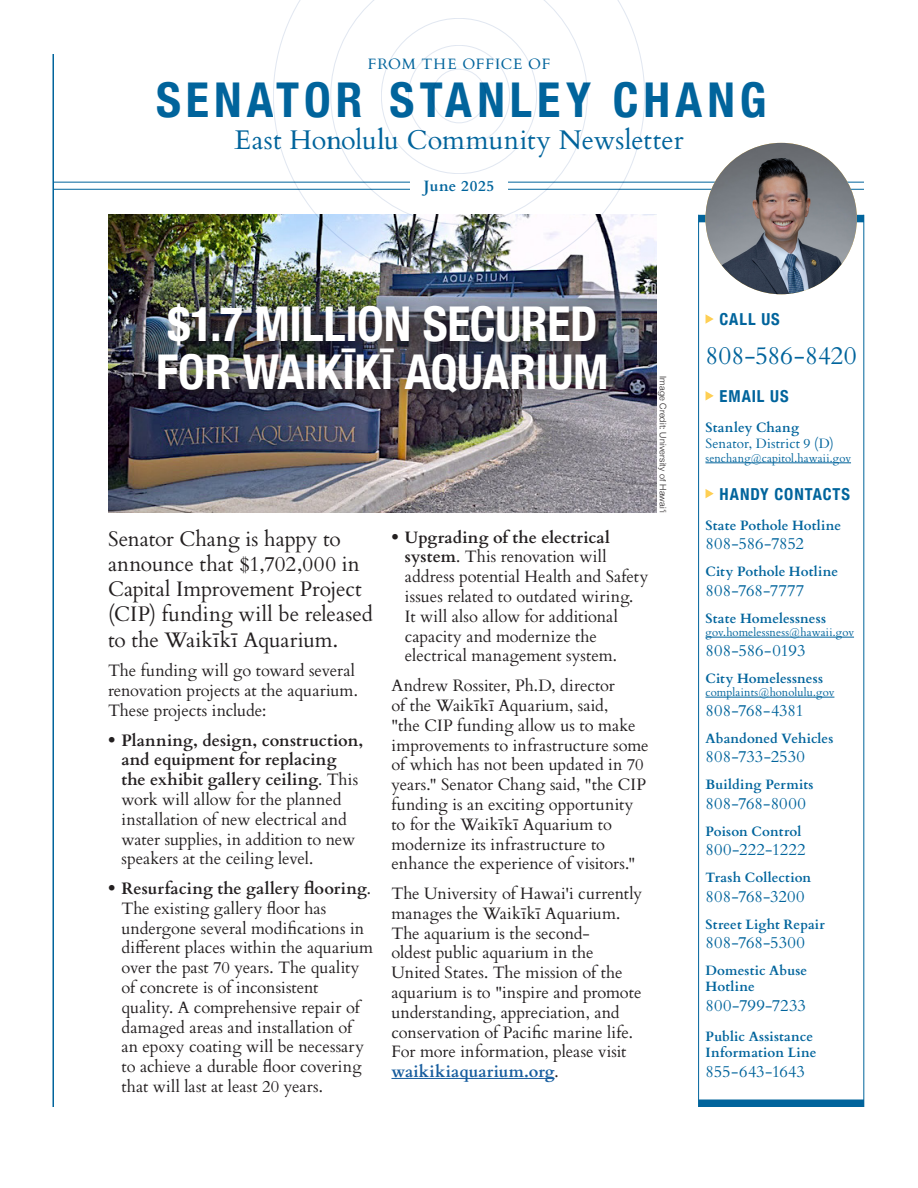
<style>
.page{position:relative;width:918px;height:1188px;background:#fff}
.page>*{position:absolute;margin:0;border:0;box-sizing:border-box;transform-origin:0 0}
.t1{font:700 condensed 48px/48px "Helvetica Neue";letter-spacing:-.005em;color:#fff}
.t2{font:700 condensed 48px "Helvetica Neue";letter-spacing:.105em;color:#01649c}
.t3{font:27px "Cardo";color:#01649c}
.t4{font:25.2px "Cardo";letter-spacing:-.005em;color:#01649c}
.t5{font:21px/25.2px "Cardo";letter-spacing:-.005em;color:#231f20}
.t6{font:16.5px/19.8px "Cardo";color:#231f20}
.t7{font:16.5px "Cardo";letter-spacing:.01em;color:#01649c}
.t8{font:700 condensed 16.5px "Helvetica Neue";letter-spacing:.055em;color:#01649c}
.t9{font:16.5px "Cardo";letter-spacing:-.01em;color:#01649c}
.t10{font:16.5px "Cardo";letter-spacing:-.015em;color:#01649c}
.t11{font:15px "Cardo";letter-spacing:.06em;color:#01649c}
.t12{font:700 15px "Cardo";letter-spacing:.04em;color:#01649c}
.t13{font:700 13.5px/16.2px "Cardo";letter-spacing:.01em;color:#01649c}
.t14{font:13.5px "Cardo";letter-spacing:.02em;color:#01649c}
.t15{font:11.25px "Cardo";letter-spacing:.01em;color:#01649c}
.t16{font:300 9px "Helvetica Neue";letter-spacing:.025em;color:#231f20}
.s1{font-weight:700}
.s2{font-weight:700;color:#175d9e}
</style>
<div class="page">
<hr style="left:52px;top:54px;width:2px;height:1053px;background:#01649c">
<img style="left:108px;top:215px;width:549px;height:298px">
<hr style="left:391px;top:1078px;width:163px;height:1px;background:#175d9e">
<hr style="left:54px;top:182px;width:810px;height:1px;background:#01649c">
<hr style="left:54px;top:189px;width:810px;height:1px;background:#01649c">
<div style="left:698px;top:215px;width:166px;height:7px;background:#01649c"></div>
<img style="left:705px;top:143px;width:152px;height:151px;border-radius:76px">
<img style="left:273px;top:0;width:372px;height:282px">
<svg style="left:331px;top:0;width:256px;height:224px"></svg>
<div style="left:432px;top:69px;width:54px;height:54px;border:1px solid #e1e7f1;border-radius:50%"></div>
<div style="left:698px;top:1100px;width:166px;height:7px;background:#01649c"></div>
<hr style="left:706px;top:463px;width:145px;height:1px;background:#01649c">
<hr style="left:706px;top:637px;width:148px;height:1px;background:#01649c">
<hr style="left:706px;top:697px;width:128px;height:1px;background:#01649c">
<svg style="left:706px;top:314px;width:8px;height:10px"></svg>
<svg style="left:706px;top:391px;width:8px;height:10px"></svg>
<svg style="left:706px;top:489px;width:8px;height:9px"></svg>
<hr style="left:864px;top:215px;width:1px;height:892px;background:#01649c">
<hr style="left:698px;top:215px;width:1px;height:892px;background:#01649c">
<div style="left:147px;top:294px;width:478px;height:117px;background:#231f20;opacity:.75"></div>
<p class="t11" style="left:368px;top:52px;width:184px">FROM THE OFFICE OF</p>
<p class="t2" style="left:156px;top:60px;width:612px">SENATOR STANLEY CHANG</p>
<p class="t3" style="left:235px;top:119px;width:451px">East Honolulu Community Newsletter</p>
<p class="t12" style="left:424px;top:174px;width:72px">June 2025</p>
<p class="t1" style="left:156px;top:297px;width:454px">$1.7 MILLION SECURED<br>FOR WAIKĪKĪ AQUARIUM</p>
<p class="t5" style="left:108px;top:525px;width:266px">Senator Chang is happy to announce that $1,702,000 in<br>Capital Improvement Project (CIP) funding will be released to the Waikīkī Aquarium.</p>
<p class="t6" style="left:108px;top:660px;width:252px">The funding will go toward several renovation projects at the aquarium.<br>These projects include:</p>
<p class="t6" style="left:122px;top:729px;width:243px;text-indent:-14px"><span class="s1">• Planning, design, construction, and equipment for replacing the exhibit gallery ceiling</span>. This work will allow for the planned installation of new electrical and water supplies, in addition to new speakers at the ceiling level.</p>
<p class="t6" style="left:122px;top:878px;width:253px;text-indent:-14px"><span class="s1">• Resurfacing the gallery flooring</span>.<br>The existing gallery floor has undergone several modifications in different places within the aquarium over the past 70 years. The quality of concrete is of inconsistent quality. A comprehensive repair of damaged areas and installation of<br>an epoxy coating will be necessary to achieve a durable floor covering that will last at least 20 years.</p>
<p class="t6" style="left:405px;top:526px;width:245px;text-indent:-14px"><span class="s1">• Upgrading of the electrical system</span>. This renovation will address potential Health and Safety issues related to outdated wiring.<br>It will also allow for additional capacity and modernize the electrical management system.</p>
<p class="t6" style="left:391px;top:675px;width:259px">Andrew Rossiter, Ph.D, director<br>of the Waikīkī Aquarium, said,<br>"the CIP funding allow us to make improvements to infrastructure some of which has not been updated in 70 years." Senator Chang said, "the CIP funding is an exciting opportunity to for the Waikīkī Aquarium to modernize its infrastructure to enhance the experience of visitors."</p>
<p class="t6" style="left:391px;top:883px;width:252px">The University of Hawai'i currently manages the Waikīkī Aquarium.<br>The aquarium is the second-<br>oldest public aquarium in the<br>United States. The mission of the aquarium is to "inspire and promote understanding, appreciation, and conservation of Pacific marine life.<br>For more information, please visit <span class="s2">waikikiaquarium.org</span>.</p>
<p class="t16" style="left:670px;top:376px;width:139px;rotate:90deg">Image Credit: University of Hawai‘i</p>
<p class="t8" style="left:720px;top:306px;width:62px">CALL US</p>
<p class="t4" style="left:706px;top:335px;width:153px">808-586-8420</p>
<p class="t8" style="left:720px;top:382px;width:70px">EMAIL US</p>
<p class="t13" style="left:706px;top:418px;width:95px">Stanley Chang</p>
<p class="t14" style="left:706px;top:433px;width:130px">Senator, District 9 (D)</p>
<p class="t15" style="left:706px;top:449px;width:147px">senchang@capitol.hawaii.gov</p>
<p class="t8" style="left:720px;top:480px;width:132px">HANDY CONTACTS</p>
<p class="t13" style="left:706px;top:516px;width:137px">State Pothole Hotline</p>
<p class="t9" style="left:706px;top:530px;width:100px">808-586-7852</p>
<p class="t13" style="left:706px;top:563px;width:134px">City Pothole Hotline</p>
<p class="t7" style="left:706px;top:577px;width:100px">808-768-7777</p>
<p class="t13" style="left:706px;top:609px;width:122px">State Homelessness</p>
<p class="t15" style="left:706px;top:623px;width:150px">gov.homelessness@hawaii.gov</p>
<p class="t7" style="left:706px;top:637px;width:102px">808-586-0193</p>
<p class="t13" style="left:706px;top:669px;width:119px">City Homelessness</p>
<p class="t15" style="left:706px;top:683px;width:130px">complaints@honolulu.gov</p>
<p class="t7" style="left:706px;top:697px;width:100px">808-768-4381</p>
<p class="t13" style="left:706px;top:729px;width:129px">Abandoned Vehicles</p>
<p class="t7" style="left:706px;top:743px;width:101px">808-733-2530</p>
<p class="t13" style="left:706px;top:776px;width:110px">Building Permits</p>
<p class="t7" style="left:706px;top:790px;width:102px">808-768-8000</p>
<p class="t13" style="left:706px;top:822px;width:97px">Poison Control</p>
<p class="t7" style="left:706px;top:836px;width:102px">800-222-1222</p>
<p class="t13" style="left:706px;top:869px;width:107px">Trash Collection</p>
<p class="t7" style="left:706px;top:883px;width:101px">808-768-3200</p>
<p class="t13" style="left:706px;top:915px;width:121px">Street Light Repair</p>
<p class="t7" style="left:706px;top:929px;width:101px">808-768-5300</p>
<p class="t13" style="left:706px;top:962px;width:103px">Domestic Abuse<br>Hotline</p>
<p class="t7" style="left:706px;top:992px;width:102px">800-799-7233</p>
<p class="t13" style="left:706px;top:1027px;width:112px">Public Assistance<br>Information Line</p>
<p class="t10" style="left:706px;top:1058px;width:101px">855-643-1643</p>
</div>
